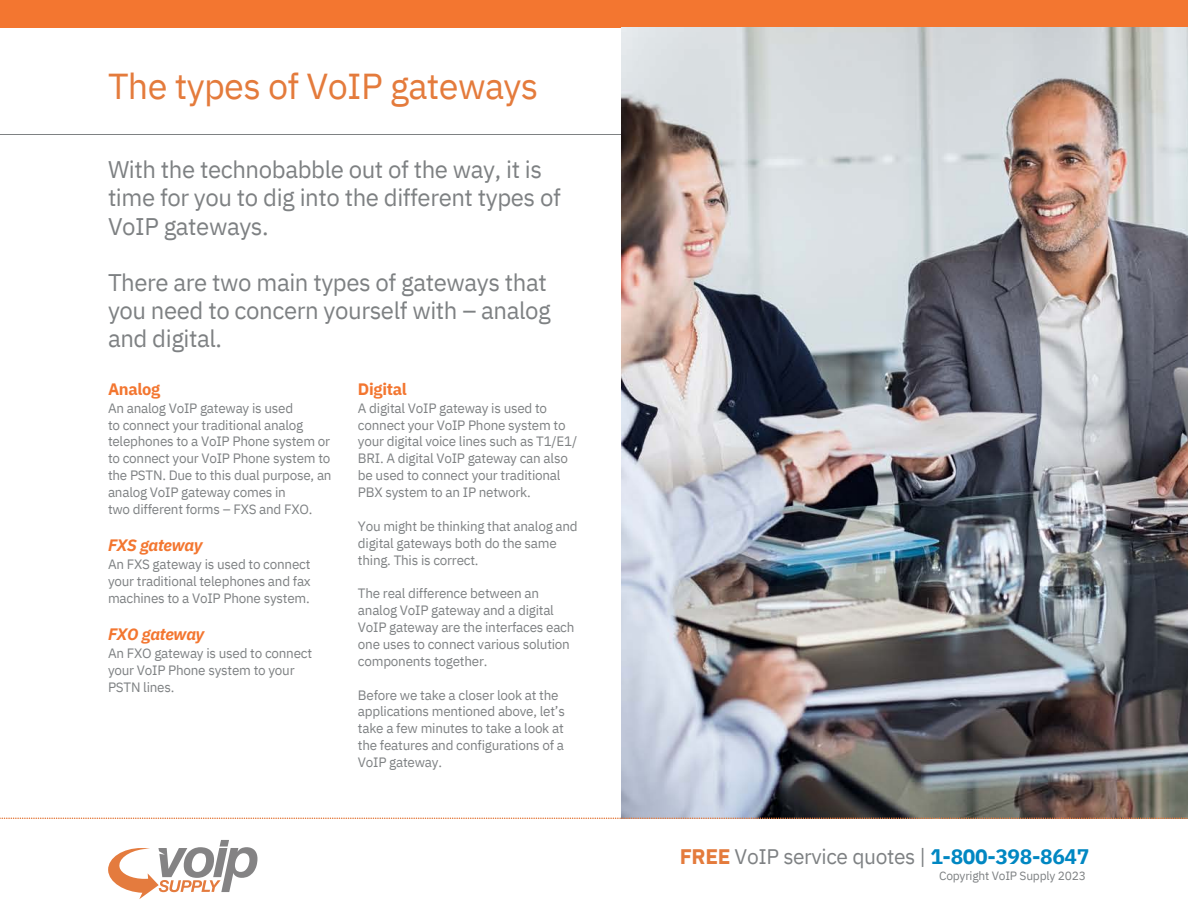
<style>
.page{position:relative;width:1188px;height:918px;background:#fff}
.page>*{position:absolute;margin:0;border:0;box-sizing:border-box;transform-origin:0 0}
.t1{font:36px "IBM Plex Sans";letter-spacing:-.02em;color:#e47b3c}
.t2{font:24px/28.2px "IBM Plex Sans";letter-spacing:-.02em;color:#7e8183}
.t3{font:21px "IBM Plex Sans";letter-spacing:-.02em;color:#7e8183}
.t4{font:italic 700 16.5px "IBM Plex Sans";letter-spacing:-.02em;color:#f37630}
.t5{font:700 16.5px "IBM Plex Sans";letter-spacing:-.02em;color:#f37630}
.t6{font:13.5px/16.8px "IBM Plex Sans";letter-spacing:-.02em;color:#7e8183}
.t7{font:12px "IBM Plex Sans";letter-spacing:-.02em;color:#7e8183}
.s1{font-weight:700;color:#e47b3c}
.s2{font-weight:700;color:#0087c2}
</style>
<div class="page">
<div style="left:0;top:1px;width:1188px;height:26px;background:#f37630"></div>
<img style="left:621px;top:28px;width:566px;height:790px">
<hr style="left:0;top:134px;width:620px;height:1px;background:#7e8183">
<svg style="left:0;top:818px;width:70px;height:1px"></svg>
<svg style="left:108px;top:840px;width:149px;height:59px"></svg>
<p class="t1" style="left:108px;top:62px;width:432px">The types of VoIP gateways</p>
<p class="t2" style="left:108px;top:155px;width:454px">With the technobabble out of the way, it is time for you to dig into the different types of<br>VoIP gateways.</p>
<p class="t2" style="left:108px;top:268px;width:445px">There are two main types of gateways that you need to concern yourself with – analog and digital.</p>
<p class="t5" style="left:108px;top:378px;width:54px">Analog</p>
<p class="t6" style="left:108px;top:399px;width:187px">An analog VoIP gateway is used</p>
<p class="t6" style="left:108px;top:416px;width:225px">to connect your traditional analog telephones to a VoIP Phone system or to connect your VoIP Phone system to the PSTN. Due to this dual purpose, an analog VoIP gateway comes in</p>
<p class="t6" style="left:108px;top:500px;width:206px">two different forms – FXS and FXO.</p>
<p class="t4" style="left:108px;top:534px;width:96px">FXS gateway</p>
<p class="t6" style="left:108px;top:556px;width:204px;text-align:justify">An FXS gateway is used to connect your traditional telephones and fax machines to a VoIP Phone system.</p>
<p class="t4" style="left:108px;top:623px;width:98px">FXO gateway</p>
<p class="t6" style="left:108px;top:644px;width:206px">An FXO gateway is used to connect your VoIP Phone system to your</p>
<p class="t6" style="left:108px;top:678px;width:68px">PSTN lines.</p>
<p class="t5" style="left:358px;top:378px;width:50px">Digital</p>
<p class="t6" style="left:358px;top:399px;width:221px">A digital VoIP gateway is used to connect your VoIP Phone system to your digital voice lines such as T1/E1/ BRI. A digital VoIP gateway can also be used to connect your traditional PBX system to an IP network.</p>
<p class="t6" style="left:358px;top:517px;width:221px">You might be thinking that analog and digital gateways both do the same thing. This is correct.</p>
<p class="t6" style="left:358px;top:585px;width:183px">The real difference between an</p>
<p class="t6" style="left:358px;top:602px;width:218px">analog VoIP gateway and a digital<br>VoIP gateway are the interfaces each one uses to connect various solution components together.</p>
<p class="t6" style="left:358px;top:686px;width:208px">Before we take a closer look at the applications mentioned above, let’s take a few minutes to take a look at the features and configurations of a<br>VoIP gateway.</p>
<p class="t3" style="left:680px;top:843px;width:411px"><span class="s1">FREE</span> VoIP service quotes | <span class="s2">1-800-398-8647</span></p>
<p class="t7" style="left:939px;top:868px;width:148px">Copyright VoIP Supply 2023</p>
</div>
